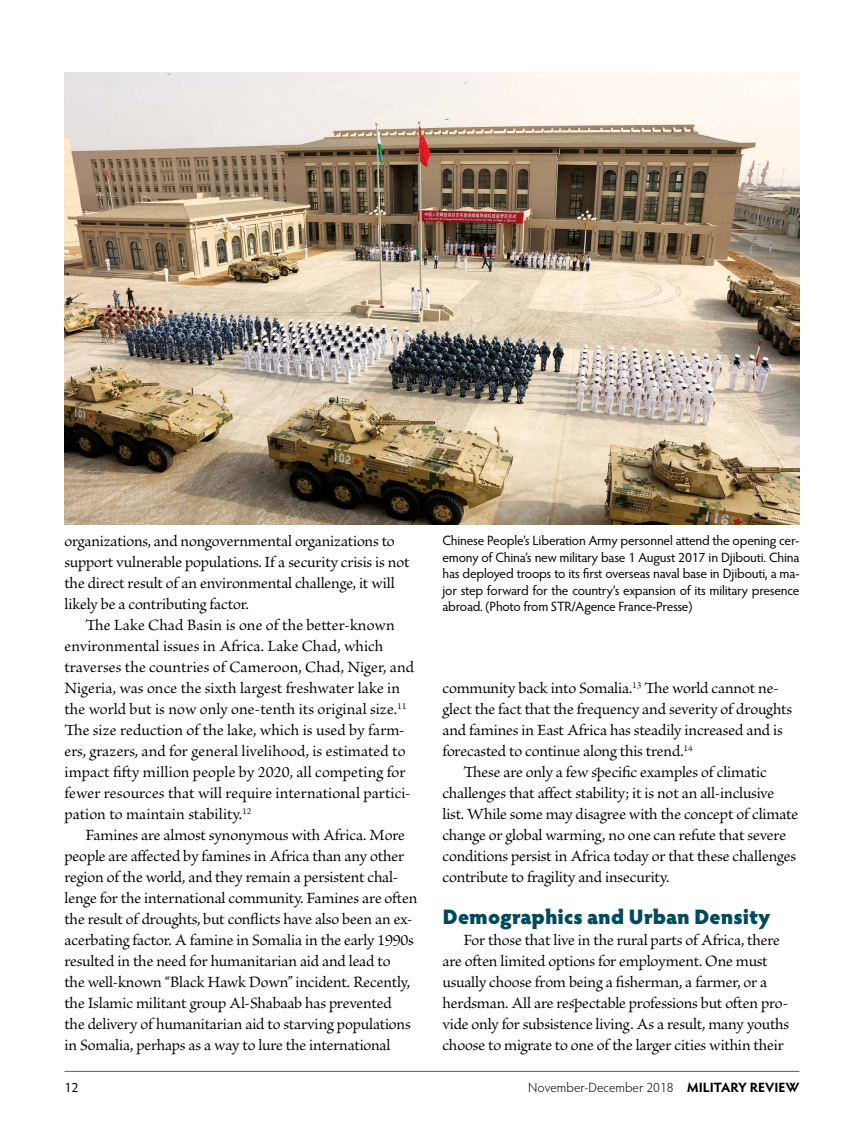
<style>
.page{position:relative;width:864px;height:1134px;background:#fff}
.page>*{position:absolute;margin:0;border:0;box-sizing:border-box;transform-origin:0 0}
.t1{font:900 21px "Hypatia Sans Pro";color:#004a5d}
.t2{font:16.5px/21px "Brioso Pro";letter-spacing:-.01em;color:#000}
.t3{font:13.5px/16.5px "Hypatia Sans Pro";letter-spacing:-.02em;color:#000;text-align:justify}
.t4{font:300 13.5px "Hypatia Sans Pro";color:#000}
.s1{font-weight:700}
</style>
<div class="page">
<hr style="left:65px;top:1071px;width:734px;height:1px;background:#58595b">
<img style="left:64px;top:72px;width:735px;height:453px">
<p class="t2" style="left:64px;top:531px;width:347px">organizations, and nongovernmental organizations to support vulnerable populations. If a security crisis is not the direct result of an environmental challenge, it will likely be a contributing factor.</p>
<p class="t2" style="left:64px;top:615px;width:351px;text-indent:21px">The Lake Chad Basin is one of the better-known environmental issues in Africa. Lake Chad, which traverses the countries of Cameroon, Chad, Niger, and Nigeria, was once the sixth largest freshwater lake in the world but is now only one-tenth its original size.<sup>11<br></sup>The size reduction of the lake, which is used by farm&shy;ers, grazers, and for general livelihood, is estimated to impact fifty million people by 2020, all competing for fewer resources that will require international partici&shy;pation to maintain stability.<sup>12</sup></p>
<p class="t2" style="left:64px;top:825px;width:354px;text-indent:21px">Famines are almost synonymous with Africa. More people are affected by famines in Africa than any other region of the world, and they remain a persistent chal&shy;lenge for the international community. Famines are often the result of droughts, but conflicts have also been an ex&shy;acerbating factor. A famine in Somalia in the early 1990s resulted in the need for humanitarian aid and lead to<br>the well-known “Black Hawk Down” incident. Recently, the Islamic militant group Al-Shabaab has prevented<br>the delivery of humanitarian aid to starving populations in Somalia, perhaps as a way to lure the international</p>
<p class="t3" style="left:442px;top:532px;width:359px">Chinese People’s Liberation Army personnel attend the opening cer&shy;emony of China’s new military base 1 August 2017 in Djibouti. China has deployed troops to its first overseas naval base in Djibouti, a ma&shy;jor step forward for the country’s expansion of its military presence abroad. (Photo from STR/Agence France-Presse)</p>
<p class="t2" style="left:442px;top:678px;width:338px">community back into Somalia.<sup>13</sup> The world cannot ne-</p>
<p class="t2" style="left:442px;top:699px;width:351px">glect the fact that the frequency and severity of droughts</p>
<p class="t2" style="left:442px;top:720px;width:342px">and famines in East Africa has steadily increased and is</p>
<p class="t2" style="left:442px;top:741px;width:252px">forecasted to continue along this trend.<sup>14</sup></p>
<p class="t2" style="left:464px;top:762px;width:305px">These are only a few specific examples of climatic</p>
<p class="t2" style="left:442px;top:783px;width:333px">challenges that affect stability; it is not an all-inclusive</p>
<p class="t2" style="left:442px;top:804px;width:357px">list. While some may disagree with the concept of climate</p>
<p class="t2" style="left:442px;top:825px;width:345px">change or global warming, no one can refute that severe</p>
<p class="t2" style="left:442px;top:846px;width:355px">conditions persist in Africa today or that these challenges</p>
<p class="t2" style="left:442px;top:867px;width:228px">contribute to fragility and insecurity.</p>
<p class="t1" style="left:442px;top:901px;width:330px">Demographics and Urban Density</p>
<p class="t2" style="left:442px;top:930px;width:348px;text-indent:21px">For those that live in the rural parts of Africa, there are often limited options for employment. One must usually choose from being a fisherman, a farmer, or a herdsman. All are respectable professions but often pro&shy;vide only for subsistence living. As a result, many youths choose to migrate to one of the larger cities within their</p>
<p class="t3" style="left:64px;top:1079px;width:15px">12</p>
<p class="t4" style="left:528px;top:1079px;width:273px">November-December 2018 <span class="s1">MILITARY REVIEW</span></p>
</div>
